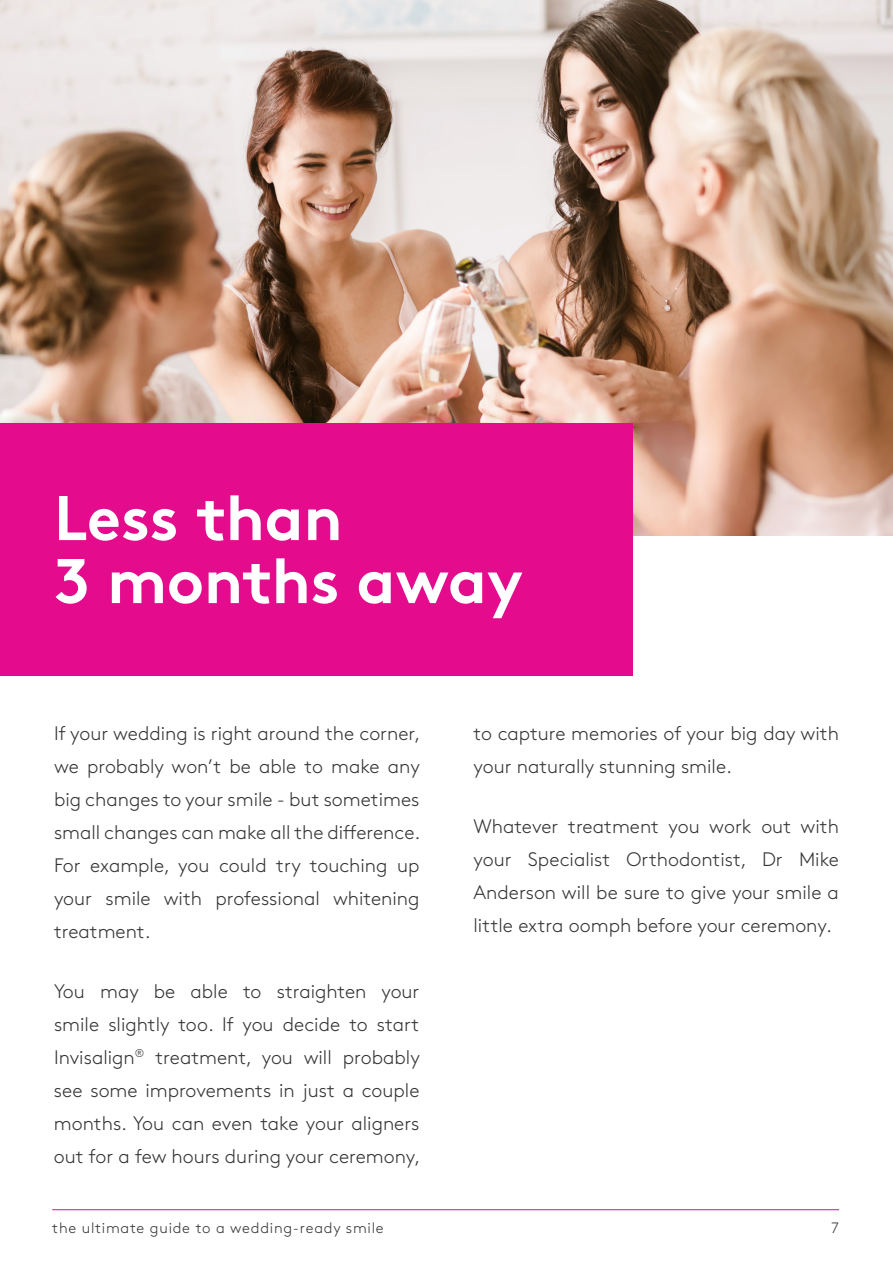
<style>
.page{position:relative;width:893px;height:1263px;background:#fff}
.page>*{position:absolute;margin:0;border:0;box-sizing:border-box;transform-origin:0 0}
.t1{font:700 63px/63px "Brown";color:#fff}
.t2{font:300 19.5px/33px "Brown";color:#333434;text-align:justify}
.t3{font:300 15px "Brown";letter-spacing:.05em;color:#333434}
</style>
<div class="page">
<hr style="left:52px;top:1209px;width:787px;height:1px;background:#e4058c">
<img style="left:1px;top:0;width:892px;height:535px">
<div style="left:0;top:423px;width:632px;height:253px;background:#e40c8d"></div>
<p class="t1" style="left:54px;top:480px;width:470px">Less than<br>3 months away</p>
<p class="t2" style="left:54px;top:715px;width:368px">If your wedding is right around the corner, we probably won’t be able to make any big changes to your smile - but sometimes small changes can make all the difference.<br>For example, you could try touching up your smile with professional whitening treatment.</p>
<p class="t2" style="left:54px;top:973px;width:368px">You may be able to straighten your smile slightly too. If you decide to start Invisalign<sup>®</sup> treatment, you will probably see some improvements in just a couple months. You can even take your aligners out for a few hours during your ceremony,</p>
<p class="t2" style="left:473px;top:715px;width:367px">to capture memories of your big day with your naturally stunning smile.</p>
<p class="t2" style="left:473px;top:808px;width:367px">Whatever treatment you work out with your Specialist Orthodontist, Dr Mike Anderson will be sure to give your smile a little extra oomph before your ceremony.</p>
<p class="t3" style="left:52px;top:1217px;width:333px">the ultimate guide to a wedding-ready smile</p>
<p class="t3" style="left:831px;top:1217px;width:9px">7</p>
</div>
